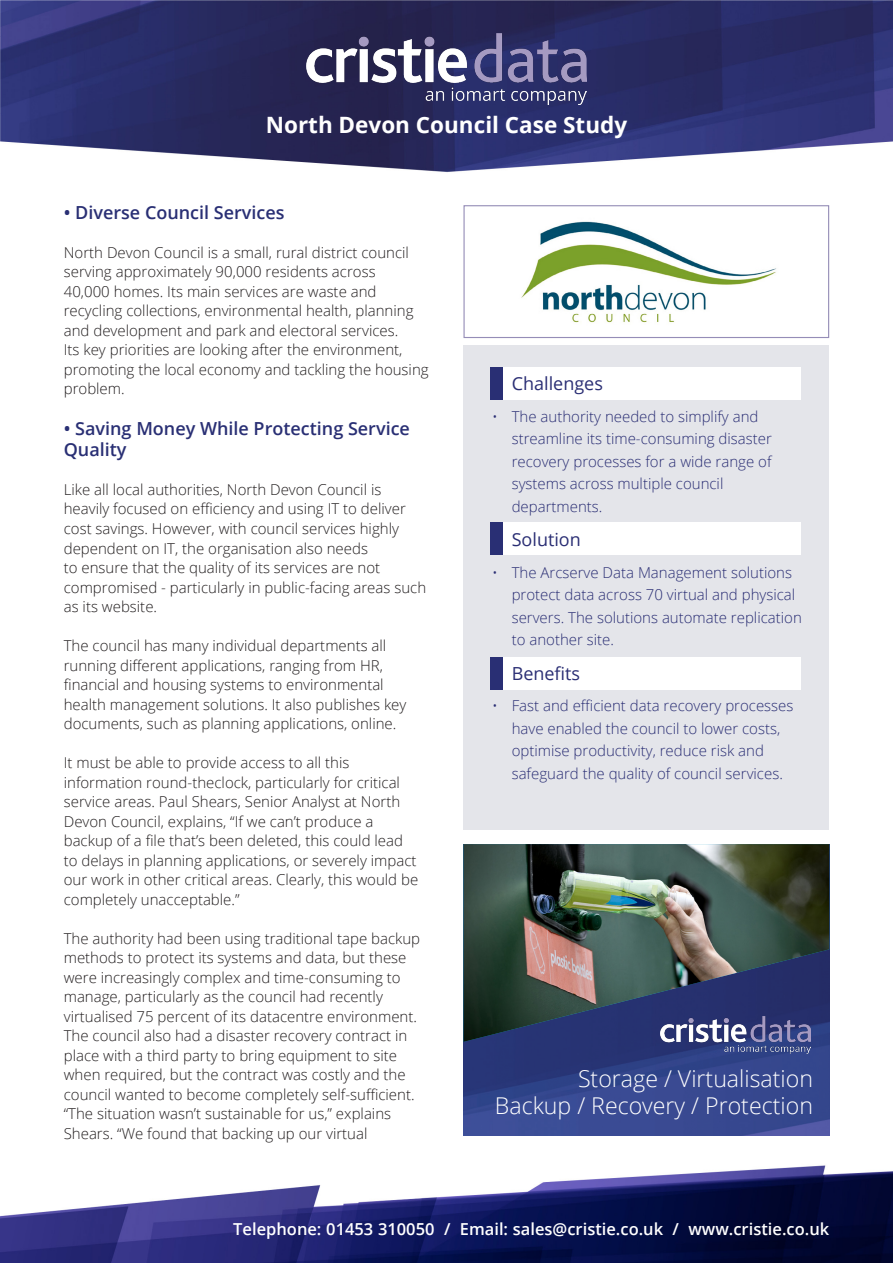
<style>
.page{position:relative;width:893px;height:1263px;background:#fff}
.page>*{position:absolute;margin:0;border:0;box-sizing:border-box;transform-origin:0 0}
.t1{font:300 23.1px "Open Sans";color:#fff}
.t2{font:700 22.5px "Open Sans";color:#fff}
.para_headers_for_cri{font:600 18px/21px "Open Sans";color:#292f74}
.t3{font:18px "Open Sans";color:#2a2e74}
.t4{font:600 16.5px "Open Sans";color:#fff}
.t5{font:300 15px/19.5px "Open Sans";color:#231f20}
.t6{font:300 15px "Open Sans";color:#2a2e74}
</style>
<div class="page">
<img style="left:0;top:1112px;width:893px;height:151px">
<div style="left:463px;top:345px;width:366px;height:485px;background:#e4e5ea"></div>
<div style="left:492px;top:368px;width:308px;height:32px;background:#fff"></div>
<div style="left:490px;top:368px;width:13px;height:32px;background:#292f74"></div>
<div style="left:492px;top:523px;width:308px;height:32px;background:#fff"></div>
<div style="left:490px;top:523px;width:13px;height:32px;background:#292f74"></div>
<div style="left:492px;top:657px;width:308px;height:32px;background:#fff"></div>
<div style="left:490px;top:657px;width:13px;height:32px;background:#292f74"></div>
<img style="left:0;top:0;width:893px;height:172px">
<img style="left:307px;top:34px;width:279px;height:70px">
<img style="left:521px;top:221px;width:255px;height:102px">
<div style="left:463px;top:205px;width:366px;height:133px;border:1px solid #958db7"></div>
<img style="left:463px;top:1042px;width:366px;height:94px">
<img style="left:463px;top:844px;width:366px;height:198px">
<img style="left:660px;top:1016px;width:150px;height:38px">
<p class="t2" style="left:266px;top:109px;width:363px">North Devon Council Case Study</p>
<p class="para_headers_for_cri" style="left:64px;top:202px;width:222px">• Diverse Council Services</p>
<p class="t5" style="left:64px;top:242px;width:366px">North Devon Council is a small, rural district council serving approximately 90,000 residents across<br>40,000 homes. Its main services are waste and recycling collections, environmental health, planning and development and park and electoral services.<br>Its key priorities are looking after the environment, promoting the local economy and tackling the housing problem.</p>
<p class="para_headers_for_cri" style="left:64px;top:418px;width:348px">• Saving Money While Protecting Service<br>Quality</p>
<p class="t5" style="left:64px;top:479px;width:364px">Like all local authorities, North Devon Council is heavily focused on efficiency and using IT to deliver cost savings. However, with council services highly dependent on IT, the organisation also needs<br>to ensure that the quality of its services are not compromised - particularly in public-facing areas such as its website.</p>
<p class="t5" style="left:64px;top:635px;width:344px">The council has many individual departments all running different applications, ranging from HR, financial and housing systems to environmental health management solutions. It also publishes key documents, such as planning applications, online.</p>
<p class="t5" style="left:64px;top:752px;width:356px">It must be able to provide access to all this information round-theclock, particularly for critical service areas. Paul Shears, Senior Analyst at North Devon Council, explains, “If we can’t produce a backup of a file that’s been deleted, this could lead to delays in planning applications, or severely impact our work in other critical areas. Clearly, this would be completely unacceptable.”</p>
<p class="t5" style="left:64px;top:928px;width:358px">The authority had been using traditional tape backup methods to protect its systems and data, but these were increasingly complex and time-consuming to manage, particularly as the council had recently</p>
<p class="t5" style="left:64px;top:1006px;width:355px">virtualised 75 percent of its datacentre environment.</p>
<p class="t5" style="left:64px;top:1025px;width:352px">The council also had a disaster recovery contract in place with a third party to bring equipment to site when required, but the contract was costly and the council wanted to become completely self-sufficient.</p>
<p class="t5" style="left:64px;top:1103px;width:329px">“The situation wasn’t sustainable for us,” explains<br>Shears. “We found that backing up our virtual</p>
<p class="t3" style="left:512px;top:371px;width:93px">Challenges</p>
<p class="t6" style="left:492px;top:406px;width:268px">• The authority needed to simplify and</p>
<p class="t6" style="left:512px;top:428px;width:262px">streamline its time-consuming disaster</p>
<p class="t6" style="left:512px;top:451px;width:261px">recovery processes for a wide range of</p>
<p class="t6" style="left:512px;top:473px;width:213px">systems across multiple council</p>
<p class="t6" style="left:512px;top:496px;width:92px">departments.</p>
<p class="t3" style="left:512px;top:527px;width:71px">Solution</p>
<p class="t6" style="left:492px;top:562px;width:301px">• The Arcserve Data Management solutions</p>
<p class="t6" style="left:512px;top:584px;width:285px">protect data across 70 virtual and physical</p>
<p class="t6" style="left:512px;top:607px;width:292px">servers. The solutions automate replication</p>
<p class="t6" style="left:512px;top:629px;width:104px">to another site.</p>
<p class="t3" style="left:512px;top:661px;width:70px">Benefits</p>
<p class="t6" style="left:492px;top:695px;width:303px">• Fast and efficient data recovery processes</p>
<p class="t6" style="left:512px;top:718px;width:270px">have enabled the council to lower costs,</p>
<p class="t6" style="left:512px;top:740px;width:254px">optimise productivity, reduce risk and</p>
<p class="t6" style="left:512px;top:763px;width:273px">safeguard the quality of council services.</p>
<p class="t1" style="left:578px;top:1063px;width:236px">Storage / Virtualisation</p>
<p class="t1" style="left:495px;top:1090px;width:320px">Backup / Recovery / Protection</p>
<p class="t4" style="left:233px;top:1218px;width:597px">Telephone: 01453 310050 / Email: sales@cristie.co.uk / www.cristie.co.uk</p>
</div>
